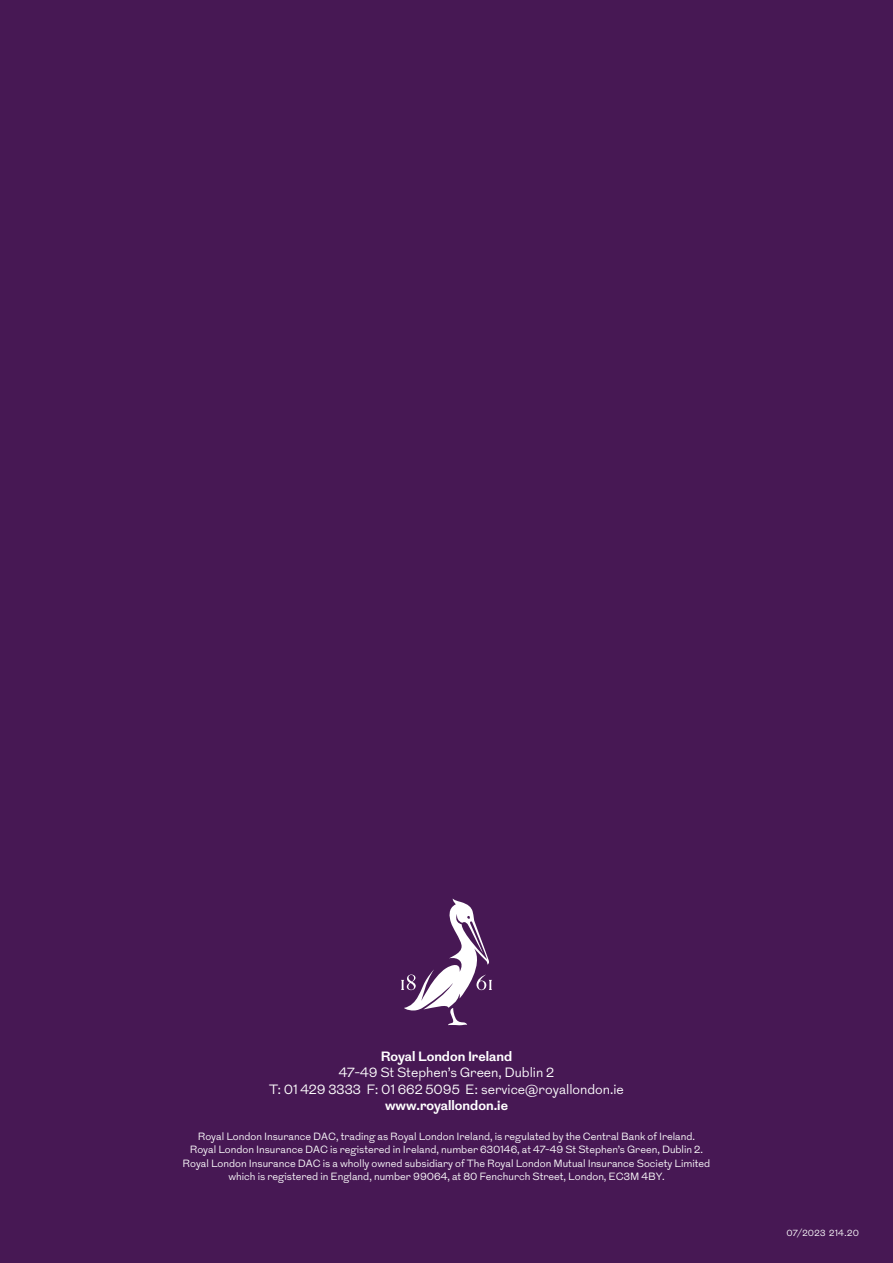
<style>
.page{position:relative;width:893px;height:1263px;background:#471854}
.page>*{position:absolute;margin:0;border:0;box-sizing:border-box;transform-origin:0 0}
.t1{font:300 13.5px/16.5px "Grot";color:#fff;text-align:center}
.t2{font:700 13.5px "Grot";color:#fff}
.t3{font:300 10.5px/13.5px "Grot";color:#fff;text-align:center}
.t4{font:300 9px "Grot";letter-spacing:.03em;color:#fff}
</style>
<div class="page">
<svg style="left:401px;top:898px;width:91px;height:127px"></svg>
<p class="t2" style="left:381px;top:1047px;width:133px">Royal London Ireland</p>
<p class="t1" style="left:269px;top:1065px;width:356px">47-49 St Stephen’s Green, Dublin 2<br>T: 01 429 3333 F: 01 662 5095 E: service@royallondon.ie</p>
<p class="t2" style="left:385px;top:1097px;width:124px">www.royallondon.ie</p>
<p class="t3" style="left:183px;top:1129px;width:529px">Royal London Insurance DAC, trading as Royal London Ireland, is regulated by the Central Bank of Ireland.<br>Royal London Insurance DAC is registered in Ireland, number 630146, at 47-49 St Stephen’s Green, Dublin 2.<br>Royal London Insurance DAC is a wholly owned subsidiary of The Royal London Mutual Insurance Society Limited which is registered in England, number 99064, at 80 Fenchurch Street, London, EC3M 4BY.</p>
<p class="t4" style="left:786px;top:1227px;width:74px">07/2023 214.20</p>
</div>
